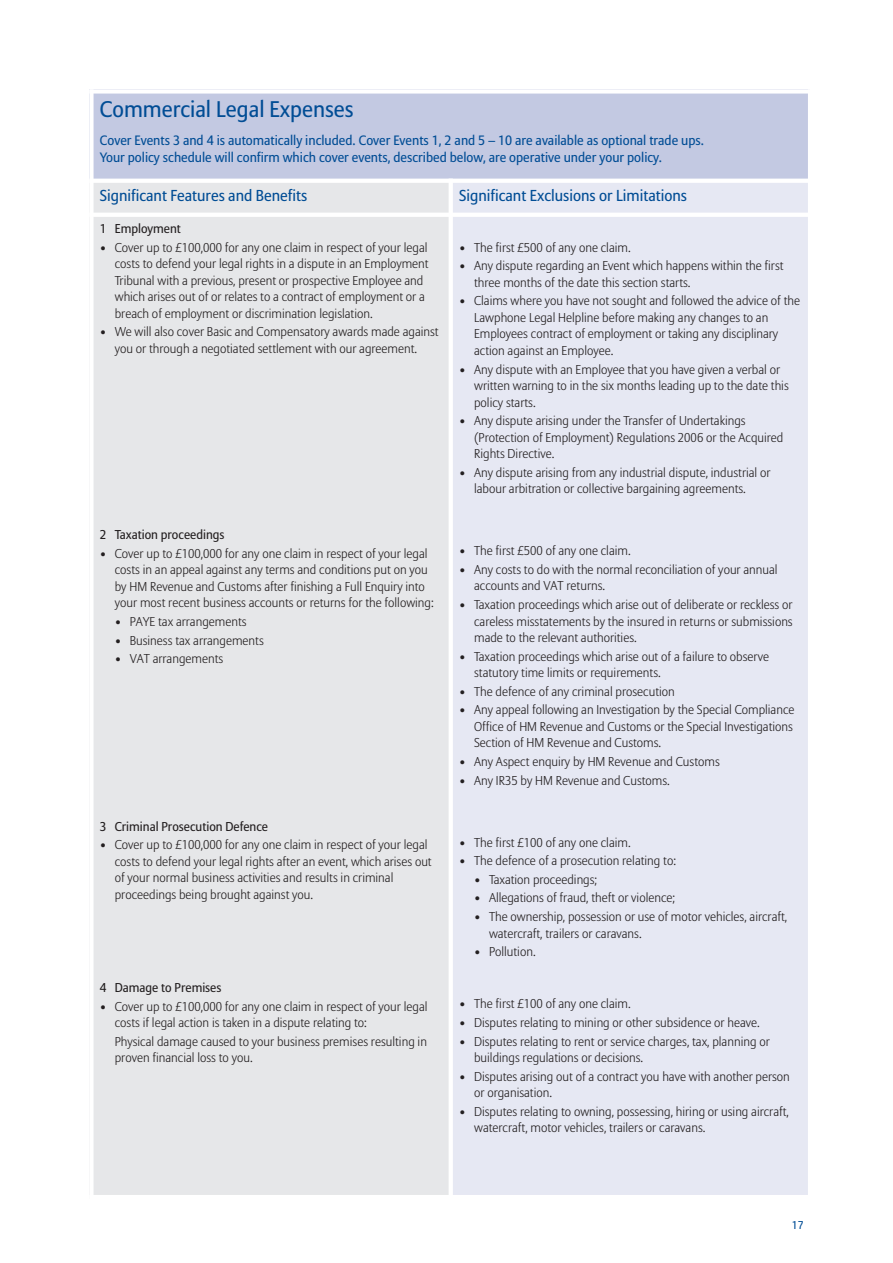
<style>
.page{position:relative;width:893px;height:1263px;background:#fff}
.page>*{position:absolute;margin:0;border:0;box-sizing:border-box;transform-origin:0 0}
.t1{font:22.5px "Allianz Sans";color:#014d95}
.t2{font:15.75px "Allianz Sans";color:#014d95}
.t3{font:13.5px/17px "Allianz Sans";color:#014d95}
.t4{font:300 12.75px/16.5px "Allianz Sans";color:#231f20}
.t5{font:12.75px "Allianz Sans";color:#231f20}
.t6{font:11.25px "Allianz Sans";color:#014d95}
</style>
<div class="page">
<div style="left:89px;top:89px;width:721px;height:92px;background:#c3c9e2"></div>
<div style="left:89px;top:181px;width:362px;height:34px;background:#e6e7e9"></div>
<div style="left:451px;top:181px;width:361px;height:34px;background:#e6e8f3"></div>
<div style="left:89px;top:215px;width:362px;height:984px;background:#e6e7e9"></div>
<div style="left:451px;top:215px;width:361px;height:984px;background:#e6e8f3"></div>
<div style="left:89px;top:89px;width:5px;height:1110px;background:#fff"></div>
<hr style="left:449px;top:179px;width:4px;height:1020px;background:#fff">
<hr style="left:808px;top:89px;width:4px;height:1110px;background:#fff">
<div style="left:89px;top:89px;width:723px;height:5px;background:#fff"></div>
<hr style="left:89px;top:179px;width:723px;height:4px;background:#fff">
<hr style="left:89px;top:213px;width:723px;height:4px;background:#fff">
<hr style="left:89px;top:1195px;width:723px;height:4px;background:#fff">
<h1 class="t1" style="left:100px;top:100px;width:255px">Commercial Legal Expenses</h1>
<p class="t3" style="left:100px;top:132px;width:606px">Cover Events 3 and 4 is automatically included. Cover Events 1, 2 and 5 – 10 are available as optional trade ups.<br>Your policy schedule will confirm which cover events, described below, are operative under your policy.</p>
<p class="t2" style="left:100px;top:189px;width:209px">Significant Features and Benefits</p>
<p class="t2" style="left:459px;top:189px;width:229px">Significant Exclusions or Limitations</p>
<p class="t5" style="left:100px;top:223px;width:83px">1 Employment</p>
<p class="t4" style="left:115px;top:240px;width:315px;text-indent:-15px">• Cover up to £100,000 for any one claim in respect of your legal costs to defend your legal rights in a dispute in an Employment Tribunal with a previous, present or prospective Employee and which arises out of or relates to a contract of employment or a breach of employment or discrimination legislation.</p>
<p class="t4" style="left:100px;top:325px;width:340px;text-align:center">• We will also cover Basic and Compensatory awards made against you or through a negotiated settlement with our agreement.</p>
<p class="t4" style="left:459px;top:240px;width:173px">• The first £500 of any one claim.</p>
<p class="t4" style="left:474px;top:259px;width:311px;text-indent:-15px">• Any dispute regarding an Event which happens within the first three months of the date this section starts.</p>
<p class="t4" style="left:474px;top:294px;width:327px;text-indent:-15px">• Claims where you have not sought and followed the advice of the Lawphone Legal Helpline before making any changes to an Employees contract of employment or taking any disciplinary action against an Employee.</p>
<p class="t4" style="left:474px;top:362px;width:316px;text-indent:-15px">• Any dispute with an Employee that you have given a verbal or written warning to in the six months leading up to the date this policy starts.</p>
<p class="t4" style="left:474px;top:413px;width:311px;text-indent:-15px">• Any dispute arising under the Transfer of Undertakings (Protection of Employment) Regulations 2006 or the Acquired<br>Rights Directive.</p>
<p class="t4" style="left:474px;top:465px;width:298px;text-indent:-15px">• Any dispute arising from any industrial dispute, industrial or labour arbitration or collective bargaining agreements.</p>
<p class="t5" style="left:100px;top:529px;width:126px">2 Taxation proceedings</p>
<p class="t4" style="left:115px;top:546px;width:320px;text-indent:-15px">• Cover up to £100,000 for any one claim in respect of your legal costs in an appeal against any terms and conditions put on you by HM Revenue and Customs after finishing a Full Enquiry into your most recent business accounts or returns for the following:</p>
<p class="t4" style="left:115px;top:614px;width:133px">• PAYE tax arrangements</p>
<p class="t4" style="left:115px;top:633px;width:151px">• Business tax arrangements</p>
<p class="t4" style="left:115px;top:651px;width:110px">• VAT arrangements</p>
<p class="t5" style="left:100px;top:821px;width:170px">3 Criminal Prosecution Defence</p>
<p class="t4" style="left:115px;top:838px;width:318px;text-indent:-15px">• Cover up to £100,000 for any one claim in respect of your legal costs to defend your legal rights after an event, which arises out of your normal business activities and results in criminal proceedings being brought against you.</p>
<p class="t5" style="left:100px;top:982px;width:123px">4 Damage to Premises</p>
<p class="t4" style="left:115px;top:999px;width:314px;text-indent:-15px">• Cover up to £100,000 for any one claim in respect of your legal costs if legal action is taken in a dispute relating to:</p>
<p class="t4" style="left:115px;top:1034px;width:314px">Physical damage caused to your business premises resulting in proven financial loss to you.</p>
<p class="t4" style="left:459px;top:543px;width:173px">• The first £500 of any one claim.</p>
<p class="t4" style="left:474px;top:562px;width:305px;text-indent:-15px">• Any costs to do with the normal reconciliation of your annual accounts and VAT returns.</p>
<p class="t4" style="left:474px;top:597px;width:320px;text-align:justify;text-indent:-15px">• Taxation proceedings which arise out of deliberate or reckless or careless misstatements by the insured in returns or submissions made to the relevant authorities.</p>
<p class="t4" style="left:474px;top:649px;width:296px;text-indent:-15px">• Taxation proceedings which arise out of a failure to observe statutory time limits or requirements.</p>
<p class="t4" style="left:459px;top:684px;width:217px">• The defence of any criminal prosecution</p>
<p class="t4" style="left:474px;top:703px;width:322px;text-align:justify;text-indent:-15px">• Any appeal following an Investigation by the Special Compliance Office of HM Revenue and Customs or the Special Investigations Section of HM Revenue and Customs.</p>
<p class="t4" style="left:459px;top:754px;width:262px">• Any Aspect enquiry by HM Revenue and Customs</p>
<p class="t4" style="left:459px;top:773px;width:212px">• Any IR35 by HM Revenue and Customs.</p>
<p class="t4" style="left:459px;top:835px;width:173px">• The first £100 of any one claim.</p>
<p class="t4" style="left:459px;top:853px;width:218px">• The defence of a prosecution relating to:</p>
<p class="t4" style="left:474px;top:872px;width:125px">• Taxation proceedings;</p>
<p class="t4" style="left:474px;top:891px;width:202px">• Allegations of fraud, theft or violence;</p>
<p class="t4" style="left:489px;top:909px;width:300px;text-indent:-15px">• The ownership, possession or use of motor vehicles, aircraft, watercraft, trailers or caravans.</p>
<p class="t4" style="left:474px;top:944px;width:63px">• Pollution.</p>
<p class="t4" style="left:459px;top:997px;width:173px">• The first £100 of any one claim.</p>
<p class="t4" style="left:459px;top:1015px;width:302px">• Disputes relating to mining or other subsidence or heave.</p>
<p class="t4" style="left:474px;top:1034px;width:297px;text-indent:-15px">• Disputes relating to rent or service charges, tax, planning or buildings regulations or decisions.</p>
<p class="t4" style="left:474px;top:1069px;width:317px;text-indent:-15px">• Disputes arising out of a contract you have with another person or organisation.</p>
<p class="t4" style="left:474px;top:1104px;width:316px;text-indent:-15px">• Disputes relating to owning, possessing, hiring or using aircraft, watercraft, motor vehicles, trailers or caravans.</p>
<p class="t6" style="left:792px;top:1220px;width:13px">17</p>
</div>
